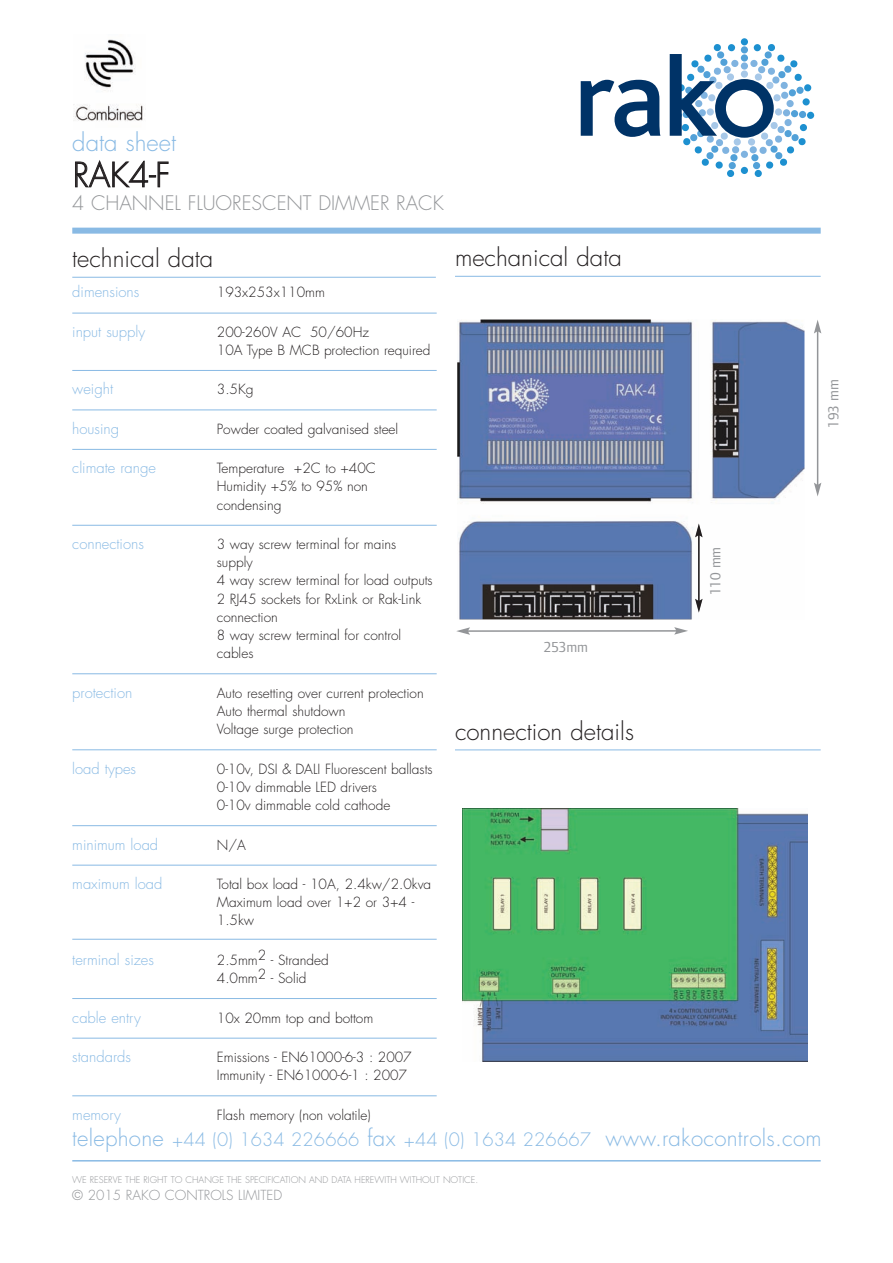
<style>
.page{position:relative;width:893px;height:1263px;background:#fff}
.page>*{position:absolute;margin:0;border:0;box-sizing:border-box;transform-origin:0 0}
.t1{font:300 33px "Futura";color:#231f20}
.t2{font:300 24px "Futura";color:#231f20}
.t3{font:300 24px "Futura";color:#89bae4}
.t4{font:300 22.2px "Futura";letter-spacing:.01em;color:#89bae4}
.t5{font:300 19.5px "Futura";color:#939598}
.t6{font:15px "Foundry Form Sans";color:#939598}
.t7{font:300 14.85px "Futura";color:#89bae4}
.t8{font:300 13.65px/18.1px "Futura";color:#231f20}
.t9{font:300 13.5px "Futura";color:#939598}
.t10{font:300 9px "Futura";color:#939598}
.s1{font-size:18px}
</style>
<div class="page">
<img style="left:73px;top:39px;width:70px;height:82px">
<hr style="left:72px;top:277px;width:364px;height:1px;background:#89bae4">
<hr style="left:72px;top:313px;width:365px;height:1px;background:#89bae4">
<hr style="left:72px;top:370px;width:365px;height:1px;background:#89bae4">
<hr style="left:72px;top:409px;width:365px;height:1px;background:#89bae4">
<hr style="left:72px;top:449px;width:365px;height:1px;background:#89bae4">
<hr style="left:72px;top:525px;width:365px;height:1px;background:#89bae4">
<hr style="left:72px;top:673px;width:365px;height:1px;background:#89bae4">
<hr style="left:72px;top:749px;width:365px;height:1px;background:#89bae4">
<hr style="left:72px;top:825px;width:365px;height:1px;background:#89bae4">
<hr style="left:72px;top:865px;width:365px;height:1px;background:#89bae4">
<hr style="left:72px;top:939px;width:365px;height:1px;background:#89bae4">
<hr style="left:72px;top:998px;width:365px;height:1px;background:#89bae4">
<hr style="left:72px;top:1038px;width:365px;height:1px;background:#89bae4">
<hr style="left:72px;top:1095px;width:365px;height:1px;background:#89bae4">
<div style="left:72px;top:228px;width:749px;height:6px;background:#89bae4"></div>
<hr style="left:72px;top:1160px;width:749px;height:1px;background:#89bae4">
<div style="left:741px;top:38px;width:7px;height:7px;background:#1d90d0;border-radius:50%"></div>
<div style="left:727px;top:170px;width:7px;height:7px;background:#1d90d0;border-radius:3px"></div>
<div style="left:754px;top:170px;width:8px;height:7px;background:#1d90d0;border-radius:3px"></div>
<div style="left:807px;top:112px;width:7px;height:7px;background:#1d90d0;border-radius:50%"></div>
<div style="left:741px;top:167px;width:7px;height:7px;background:#1d90d0;border-radius:50%"></div>
<svg style="left:581px;top:80px;width:79px;height:57px"></svg>
<svg style="left:670px;top:44px;width:142px;height:125px"></svg>
<hr style="left:455px;top:749px;width:366px;height:1px;background:#89bae4">
<img style="left:462px;top:808px;width:346px;height:254px">
<hr style="left:817px;top:331px;width:1px;height:154px;background:#939598">
<svg style="left:814px;top:483px;width:7px;height:13px"></svg>
<svg style="left:814px;top:320px;width:7px;height:13px"></svg>
<svg style="left:456px;top:627px;width:232px;height:8px"></svg>
<img style="left:457px;top:319px;width:347px;height:300px">
<img style="left:695px;top:523px;width:8px;height:90px">
<hr style="left:455px;top:276px;width:366px;height:1px;background:#89bae4">
<h2 class="t3" style="left:72px;top:132px;width:105px">data sheet</h2>
<h1 class="t1" style="left:73px;top:160px;width:99px">RAK4-F</h1>
<h3 class="t5" style="left:72px;top:194px;width:373px">4 CHANNEL FLUORESCENT DIMMER RACK</h3>
<h2 class="t2" style="left:72px;top:248px;width:143px">technical data</h2>
<p class="t7" style="left:72px;top:285px;width:69px">dimensions</p>
<p class="t8" style="left:217px;top:284px;width:110px">193x253x110mm</p>
<p class="t7" style="left:72px;top:324px;width:74px">input supply</p>
<p class="t8" style="left:217px;top:324px;width:215px">200-260V AC 50/60Hz<br>10A Type B MCB protection required</p>
<p class="t7" style="left:72px;top:382px;width:42px">weight</p>
<p class="t8" style="left:217px;top:381px;width:38px">3.5Kg</p>
<p class="t7" style="left:72px;top:421px;width:48px">housing</p>
<p class="t8" style="left:217px;top:421px;width:183px">Powder coated galvanised steel</p>
<p class="t7" style="left:72px;top:461px;width:85px">climate range</p>
<p class="t8" style="left:217px;top:460px;width:161px">Temperature +2C to +40C<br>Humidity +5% to 95% non condensing</p>
<p class="t7" style="left:72px;top:537px;width:73px">connections</p>
<p class="t8" style="left:217px;top:536px;width:217px">3 way screw terminal for mains supply<br>4 way screw terminal for load outputs<br>2 RJ45 sockets for RxLink or Rak-Link connection<br>8 way screw terminal for control cables</p>
<p class="t7" style="left:72px;top:685px;width:62px">protection</p>
<p class="t8" style="left:217px;top:685px;width:208px">Auto resetting over current protection<br>Auto thermal shutdown<br>Voltage surge protection</p>
<p class="t7" style="left:72px;top:761px;width:65px">load types</p>
<p class="t8" style="left:217px;top:761px;width:217px">0-10v, DSI &amp; DALI Fluorescent ballasts<br>0-10v dimmable LED drivers<br>0-10v dimmable cold cathode</p>
<p class="t7" style="left:72px;top:837px;width:87px">minimum load</p>
<p class="t8" style="left:217px;top:837px;width:30px">N/A</p>
<p class="t7" style="left:72px;top:877px;width:92px">maximum load</p>
<p class="t8" style="left:217px;top:876px;width:216px">Total box load - 10A, 2.4kw/2.0kva<br>Maximum load over 1+2 or 3+4 -<br>1.5kw</p>
<p class="t7" style="left:72px;top:952px;width:83px">terminal sizes</p>
<p class="t8" style="left:217px;top:952px;width:113px">2.5mm2 - Stranded<br>4.0mm2 - Solid</p>
<p class="t7" style="left:72px;top:1010px;width:70px">cable entry</p>
<p class="t8" style="left:217px;top:1009px;width:158px">10x 20mm top and bottom</p>
<p class="t7" style="left:72px;top:1050px;width:60px">standards</p>
<p class="t8" style="left:217px;top:1049px;width:196px">Emissions - EN61000-6-3 : 2007<br>Immunity - EN61000-6-1 : 2007</p>
<p class="t7" style="left:72px;top:1107px;width:50px">memory</p>
<p class="t8" style="left:217px;top:1107px;width:155px">Flash memory (non volatile)</p>
<h2 class="t2" style="left:455px;top:247px;width:168px">mechanical data</h2>
<p class="t6" style="left:544px;top:641px;width:46px">253mm</p>
<h2 class="t2" style="left:455px;top:720px;width:181px">connection details</h2>
<p class="t6" style="left:710px;top:595px;width:50px;rotate:-90deg">110 mm</p>
<h3 class="t4" style="left:72px;top:1128px;width:751px">telephone <span class="s1">+44 (0) 1634 226666</span> fax <span class="s1">+44 (0) 1634 226667</span> www.rakocontrols.com</h3>
<p class="t10" style="left:72px;top:1175px;width:407px">WE RESERVE THE RIGHT TO CHANGE THE SPECIFICATION AND DATA HEREWITH WITHOUT NOTICE.</p>
<p class="t9" style="left:72px;top:1189px;width:211px">© 2015 RAKO CONTROLS LIMITED</p>
<p class="t6" style="left:828px;top:428px;width:50px;rotate:-90deg">193 mm</p>
</div>
